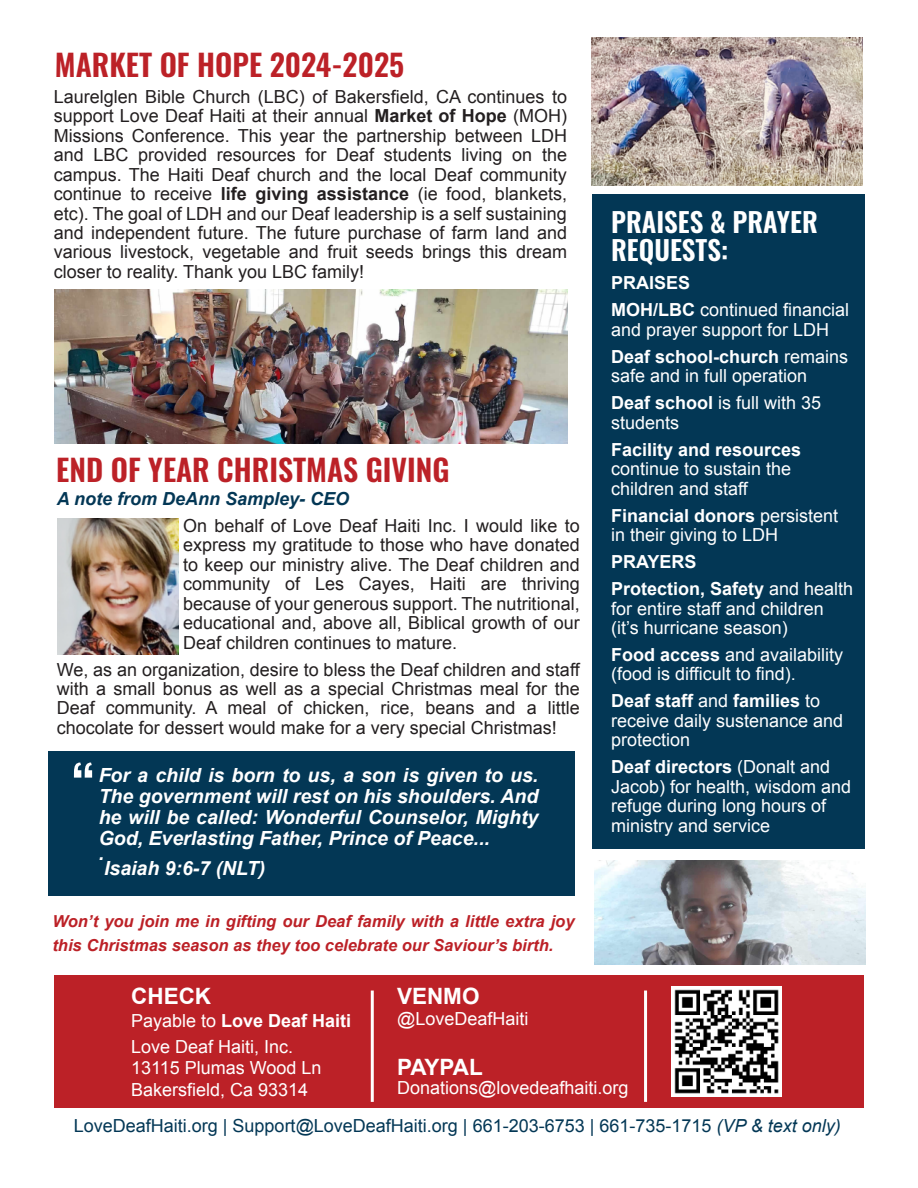
<style>
.page{position:relative;width:918px;height:1188px;background:#fff}
.page>*{position:absolute;margin:0;border:0;box-sizing:border-box;transform-origin:0 0}
.t1{font:600 54px "Oswald";color:#fff}
.t2{font:600 30px "Oswald";color:#bc2127}
.t3{font:600 27px/28.5px "Oswald";color:#fff}
.t4{font:700 22.5px "Arial";color:#fff}
.t5{font:italic 700 19.5px/21px "Arial";color:#fff;text-align:justify}
.t6{font:18px/19.5px "Arial";color:#231f20;text-align:justify}
.t7{font:18px/19.5px "Arial";color:#fff}
.t8{font:18px "Arial";color:#033755}
.t9{font:700 18px/27px "Arial";color:#fff}
.t10{font:italic 700 18px "Arial";color:#033755}
.t11{font:italic 700 16.5px/24px "Arial";color:#bc2127}
.s1{font-weight:700}
.s2{font-weight:400}
.s3{font-style:italic}
</style>
<div class="page">
<img style="left:594px;top:860px;width:271px;height:104px">
<div style="left:48px;top:751px;width:527px;height:145px;background:#033755"></div>
<img style="left:54px;top:290px;width:513px;height:153px">
<img style="left:591px;top:37px;width:271px;height:148px">
<div style="left:54px;top:976px;width:810px;height:132px;background:#bc2127"></div>
<hr style="left:371px;top:991px;width:3px;height:111px;background:#fff">
<hr style="left:644px;top:991px;width:3px;height:111px;background:#fff">
<div style="left:593px;top:194px;width:272px;height:655px;background:#033755"></div>
<img style="left:672px;top:986px;width:110px;height:110px">
<img style="left:57px;top:518px;width:122px;height:136px">
<h2 class="t2" style="left:55px;top:49px;width:351px">MARKET OF HOPE 2024-2025</h2>
<p class="t6" style="left:54px;top:87px;width:515px">Laurelglen Bible Church (LBC) of Bakersfield, CA continues to support Love Deaf Haiti at their annual <span class="s1">Market of Hope</span> (MOH)<br>Missions Conference. This year the partnership between LDH and LBC provided resources for Deaf students living on the campus. The Haiti Deaf church and the local Deaf community continue to receive <span class="s1">life giving assistance</span> (ie food, blankets, etc). The goal of LDH and our Deaf leadership is a self sustaining and independent future. The future purchase of farm land and various livestock, vegetable and fruit seeds brings this dream closer to reality. Thank you LBC family!</p>
<h2 class="t2" style="left:56px;top:454px;width:395px">END OF YEAR CHRISTMAS GIVING</h2>
<p class="t6" style="left:183px;top:516px;width:398px">On behalf of Love Deaf Haiti Inc. I would like to express my gratitude to those who have donated to keep our ministry alive. The Deaf children and community of Les Cayes, Haiti are thriving because of your generous support. The nutritional, educational and, above all, Biblical growth of our Deaf children continues to mature.</p>
<p class="t6" style="left:57px;top:660px;width:524px">We, as an organization, desire to bless the Deaf children and staff with a small bonus as well as a special Christmas meal for the Deaf community. A meal of chicken, rice, beans and a little chocolate for dessert would make for a very special Christmas!</p>
<p class="t5" style="left:99px;top:765px;width:441px">For a child is born to us, a son is given to us.<br>The government will rest on his shoulders. And he will be called: Wonderful Counselor, Mighty God, Everlasting Father, Prince of Peace...</p>
<p class="t5" style="left:99px;top:843px;width:7px">.</p>
<p class="t5" style="left:104px;top:858px;width:163px">Isaiah 9:6-7 (NLT)</p>
<p class="t11" style="left:52px;top:910px;width:524px">Won’t you join me in gifting our Deaf family with a little extra joy this Christmas season as they too celebrate our Saviour’s birth.</p>
<p class="t10" style="left:57px;top:487px;width:294px">A note from DeAnn Sampley- CEO</p>
<h1 class="t1" style="left:73px;top:757px;width:24px">“</h1>
<h3 class="t3" style="left:611px;top:209px;width:208px">PRAISES &amp; PRAYER<br>REQUESTS:</h3>
<p class="t7" style="left:611px;top:269px;width:240px;line-height:27px"><span class="s1">PRAISES<br>MOH/LBC</span> continued financial</p>
<p class="t7" style="left:611px;top:316px;width:239px;line-height:27px">and prayer support for LDH<br><span class="s1">Deaf school-church</span> remains</p>
<p class="t7" style="left:611px;top:362px;width:212px;line-height:27px">safe and in full operation<br><span class="s1">Deaf school</span> is full with 35</p>
<p class="t7" style="left:611px;top:413px;width:70px">students</p>
<p class="t9" style="left:611px;top:436px;width:192px">Facility and resources</p>
<p class="t7" style="left:611px;top:459px;width:182px">continue to sustain the children and staff</p>
<p class="t7" style="left:611px;top:506px;width:229px"><span class="s1">Financial donors</span> persistent in their giving to LDH</p>
<p class="t9" style="left:611px;top:549px;width:244px">PRAYERS<br>Protection, Safety <span class="s2">and health</span></p>
<p class="t7" style="left:611px;top:599px;width:214px">for entire staff and children (it’s hurricane season)</p>
<p class="t7" style="left:611px;top:645px;width:234px"><span class="s1">Food access</span> and availability (food is difficult to find).</p>
<p class="t7" style="left:611px;top:692px;width:234px"><span class="s1">Deaf staff</span> and <span class="s1">families</span> to receive daily sustenance and protection</p>
<p class="t7" style="left:611px;top:758px;width:242px"><span class="s1">Deaf directors</span> (Donalt and<br>Jacob) for health, wisdom and refuge during long hours of ministry and service</p>
<p class="t4" style="left:131px;top:982px;width:81px">CHECK</p>
<p class="t7" style="left:131px;top:1036px;width:192px;line-height:21.6px">Love Deaf Haiti, Inc.<br>13115 Plumas Wood Ln<br>Bakersfield, Ca 93314</p>
<p class="t9" style="left:131px;top:1008px;width:222px"><span class="s2">Payable to</span> Love Deaf Haiti</p>
<p class="t4" style="left:397px;top:982px;width:84px">VENMO</p>
<p class="t7" style="left:397px;top:1009px;width:133px">@LoveDeafHaiti</p>
<p class="t4" style="left:397px;top:1053px;width:87px">PAYPAL</p>
<p class="t7" style="left:397px;top:1078px;width:233px">Donations@lovedeafhaiti.org</p>
<p class="t8" style="left:74px;top:1114px;width:769px">LoveDeafHaiti.org | Support@LoveDeafHaiti.org | 661-203-6753 | 661-735-1715 <span class="s3">(VP &amp; text only)</span></p>
</div>
